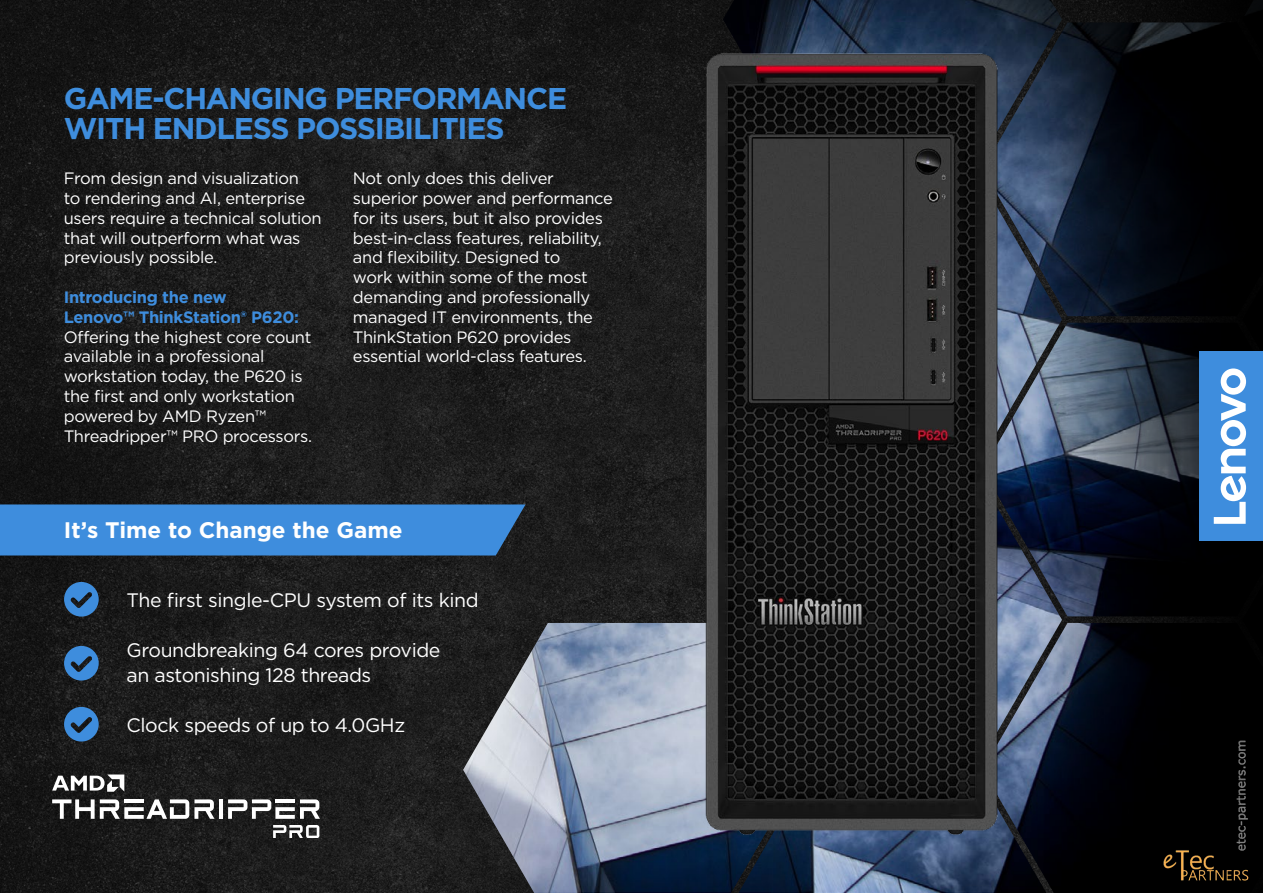
<style>
.page{position:relative;width:1263px;height:893px;background:#fff}
.page>*{position:absolute;margin:0;border:0;box-sizing:border-box;transform-origin:0 0}
.t1{font:700 30px/30px "Gotham";letter-spacing:-.04em;color:#3e8ddd}
.t2{font:700 22.5px "Gotham";color:#fff}
.t3{font:19.5px/25px "Gotham";letter-spacing:-.02em;color:#fff}
.t4{font:16.5px/19.8px "Gotham";letter-spacing:-.02em;color:#fff}
.t5{font:700 16.5px/19.8px "Gotham";letter-spacing:-.02em;color:#3e8ddd}
</style>
<div class="page">
<img style="left:0;top:0;width:463px;height:893px">
<img style="left:463px;top:0;width:581px;height:893px">
<img style="left:703px;top:22px;width:341px;height:871px">
<svg style="left:64px;top:582px;width:35px;height:34px"></svg>
<div style="left:0;top:504px;width:525px;height:51px;background:#3e8ddd"></div>
<svg style="left:64px;top:646px;width:35px;height:34px"></svg>
<svg style="left:64px;top:707px;width:35px;height:34px"></svg>
<svg style="left:228px;top:799px;width:92px;height:20px"></svg>
<hr style="left:219px;top:799px;width:4px;height:20px;background:#fff">
<svg style="left:52px;top:799px;width:162px;height:20px"></svg>
<svg style="left:52px;top:774px;width:72px;height:18px"></svg>
<svg style="left:273px;top:825px;width:46px;height:12px"></svg>
<svg style="left:1044px;top:0;width:219px;height:893px;background:#10151e"></svg>
<div style="left:1199px;top:352px;width:64px;height:189px;background:#3e8ddd"></div>
<svg style="left:1214px;top:368px;width:32px;height:156px"></svg>
<img style="left:1156px;top:717px;width:93px;height:164px">
<h1 class="t1" style="left:64px;top:83px;width:505px">GAME-CHANGING PERFORMANCE<br>WITH ENDLESS POSSIBILITIES</h1>
<p class="t4" style="left:64px;top:168px;width:259px">From design and visualization<br>to rendering and AI, enterprise users require a technical solution that will outperform what was previously possible.</p>
<p class="t5" style="left:64px;top:287px;width:237px">Introducing the new<br>Lenovo™ ThinkStation® P620:</p>
<p class="t4" style="left:64px;top:326px;width:250px">Offering the highest core count available in a professional workstation today, the P620 is the first and only workstation powered by AMD Ryzen™<br>Threadripper™ PRO processors.</p>
<p class="t4" style="left:353px;top:168px;width:261px">Not only does this deliver superior power and performance for its users, but it also provides best-in-class features, reliability, and flexibility. Designed to<br>work within some of the most demanding and professionally managed IT environments, the<br>ThinkStation P620 provides essential world-class features.</p>
<h2 class="t2" style="left:64px;top:515px;width:340px">It’s Time to Change the Game</h2>
<p class="t3" style="left:126px;top:587px;width:354px">The first single-CPU system of its kind</p>
<p class="t3" style="left:126px;top:638px;width:315px">Groundbreaking 64 cores provide an astonishing 128 threads</p>
<p class="t3" style="left:126px;top:713px;width:280px">Clock speeds of up to 4.0GHz</p>
</div>
